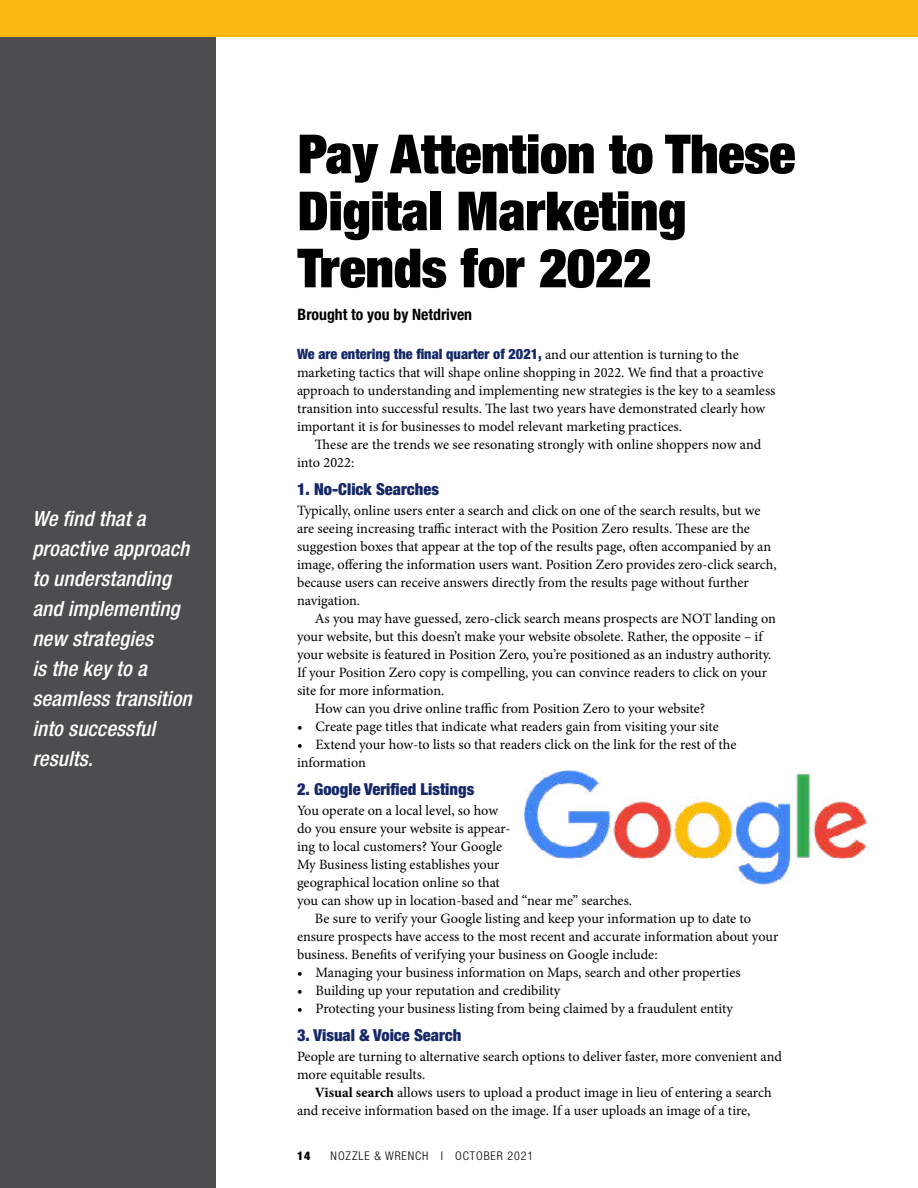
<style>
.page{position:relative;width:918px;height:1188px;background:#fff}
.page>*{position:absolute;margin:0;border:0;box-sizing:border-box;transform-origin:0 0}
.t1{font:900 expanded 54px/57px "Helvetica Neue";color:#000}
.t2{font:italic 500 condensed 21px/30px "Helvetica Neue";letter-spacing:.005em;color:#fff}
.t3{font:900 condensed 16.5px "Helvetica Neue";color:#162867}
.t4{font:700 condensed 15.75px "Helvetica Neue";color:#000}
.t5{font:14.25px/18px "Minion Pro";letter-spacing:-.005em;color:#000}
.t6{font:900 condensed 14.25px "Helvetica Neue";color:#162867}
.t7{font:300 condensed 12px "Helvetica Neue";letter-spacing:.075em;color:#000}
.t8{font:900 condensed 12px "Helvetica Neue";color:#000}
.s1{font-family:"Minion Pro";font-weight:400;font-stretch:normal;color:#000}
.s2{font-weight:700}
</style>
<div class="page">
<div style="left:0;top:32px;width:216px;height:1156px;background:#4d4d4f"></div>
<div style="left:0;top:0;width:918px;height:37px;background:#fdb913"></div>
<img style="left:524px;top:771px;width:345px;height:114px">
<h2 class="t2" style="left:32px;top:504px;width:161px">We find that a proactive approach to understanding and implementing new strategies<br>is the key to a seamless transition into successful results.</h2>
<h1 class="t1" style="left:298px;top:124px;width:499px">Pay Attention to These<br>Digital Marketing<br>Trends for 2022</h1>
<p class="t4" style="left:298px;top:305px;width:176px">Brought to you by Netdriven</p>
<p class="t6" style="left:297px;top:345px;width:443px">We are entering the final quarter of 2021, <span class="s1">and our attention is turning to the</span></p>
<p class="t5" style="left:297px;top:363px;width:480px">marketing tactics that will shape online shopping in 2022. We find that a proactive approach to understanding and implementing new strategies is the key to a seamless transition into successful results. The last two years have demonstrated clearly how important it is for businesses to model relevant marketing practices.</p>
<p class="t5" style="left:297px;top:435px;width:466px;text-indent:18px">These are the trends we see resonating strongly with online shoppers now and into 2022:</p>
<p class="t3" style="left:297px;top:479px;width:144px">1. No-Click Searches</p>
<p class="t5" style="left:297px;top:502px;width:481px">Typically, online users enter a search and click on one of the search results, but we are seeing increasing traffic interact with the Position Zero results. These are the suggestion boxes that appear at the top of the results page, often accompanied by an image, offering the information users want. Position Zero provides zero-click search, because users can receive answers directly from the results page without further navigation.</p>
<p class="t5" style="left:315px;top:609px;width:463px">As you may have guessed, zero-click search means prospects are NOT landing on</p>
<p class="t5" style="left:297px;top:627px;width:467px">your website, but this doesn’t make your website obsolete. Rather, the opposite – if</p>
<p class="t5" style="left:297px;top:645px;width:476px">your website is featured in Position Zero, you’re positioned as an industry authority.</p>
<p class="t5" style="left:297px;top:663px;width:472px">If your Position Zero copy is compelling, you can convince readers to click on your</p>
<p class="t5" style="left:297px;top:681px;width:149px">site for more information.</p>
<p class="t5" style="left:315px;top:699px;width:392px">How can you drive online traffic from Position Zero to your website?</p>
<p class="t5" style="left:297px;top:717px;width:423px">• Create page titles that indicate what readers gain from visiting your site</p>
<p class="t5" style="left:297px;top:735px;width:441px">• Extend your how-to lists so that readers click on the link for the rest of the information</p>
<p class="t3" style="left:297px;top:779px;width:179px">2. Google Verified Listings</p>
<p class="t5" style="left:297px;top:802px;width:203px">You operate on a local level, so how</p>
<p class="t5" style="left:297px;top:819px;width:215px">do you ensure your website is appear-</p>
<p class="t5" style="left:297px;top:837px;width:207px">ing to local customers? Your Google</p>
<p class="t5" style="left:297px;top:855px;width:204px">My Business listing establishes your</p>
<p class="t5" style="left:297px;top:873px;width:205px">geographical location online so that</p>
<p class="t5" style="left:297px;top:891px;width:337px">you can show up in location-based and “near me” searches.</p>
<p class="t5" style="left:315px;top:909px;width:438px">Be sure to verify your Google listing and keep your information up to date to</p>
<p class="t5" style="left:297px;top:927px;width:483px">ensure prospects have access to the most recent and accurate information about your</p>
<p class="t5" style="left:297px;top:945px;width:362px">business. Benefits of verifying your business on Google include:</p>
<p class="t5" style="left:297px;top:963px;width:445px">• Managing your business information on Maps, search and other properties</p>
<p class="t5" style="left:297px;top:981px;width:265px">• Building up your reputation and credibility</p>
<p class="t5" style="left:297px;top:999px;width:438px">• Protecting your business listing from being claimed by a fraudulent entity</p>
<p class="t3" style="left:297px;top:1025px;width:166px">3. Visual &amp; Voice Search</p>
<p class="t5" style="left:297px;top:1048px;width:487px">People are turning to alternative search options to deliver faster, more convenient and more equitable results.</p>
<p class="t5" style="left:297px;top:1083px;width:476px;text-indent:18px"><span class="s2">Visual search</span> allows users to upload a product image in lieu of entering a search and receive information based on the image. If a user uploads an image of a tire,</p>
<p class="t8" style="left:297px;top:1148px;width:15px">14</p>
<p class="t7" style="left:331px;top:1149px;width:204px">NOZZLE &amp; WRENCH I OCTOBER 2021</p>
</div>
